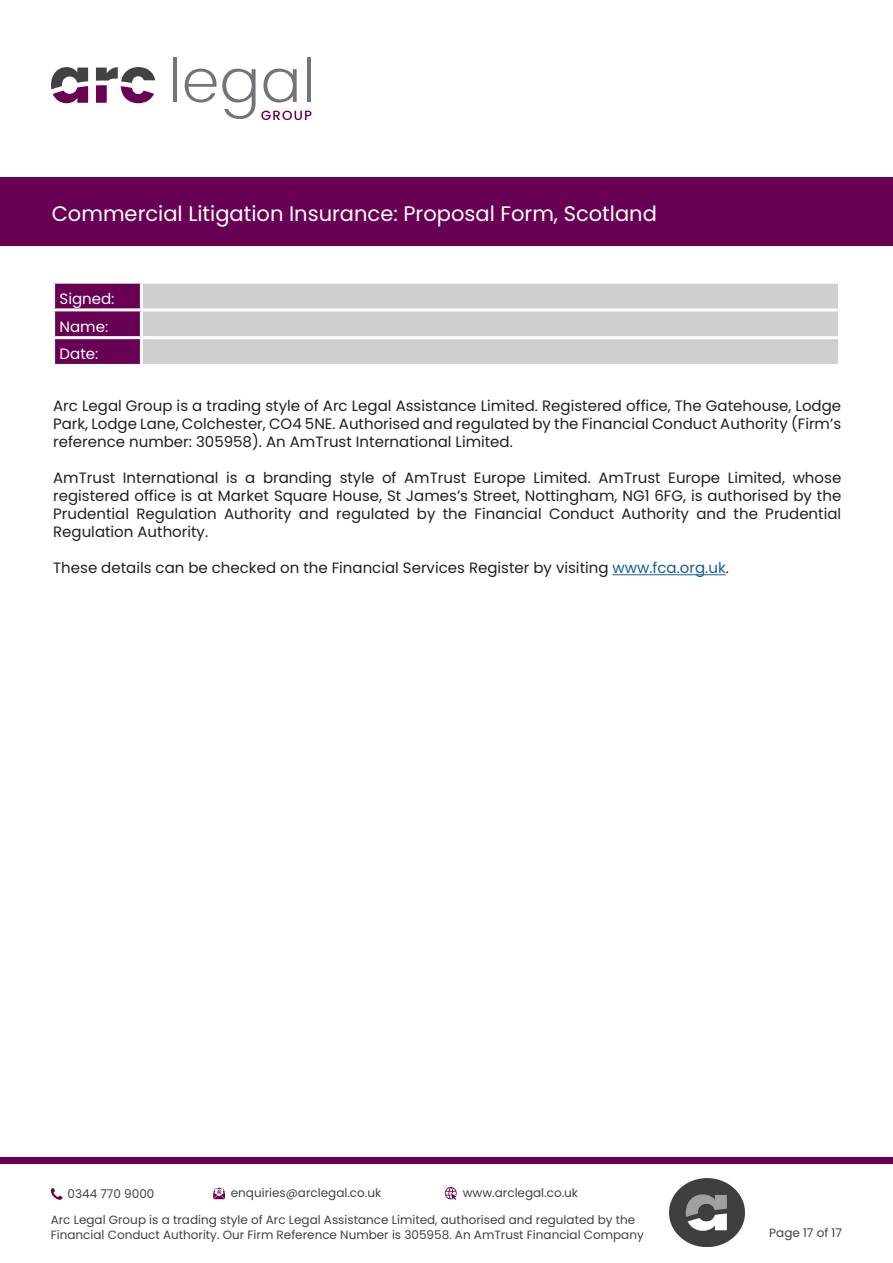
<style>
.page{position:relative;width:893px;height:1263px;background:#fff}
.page>*{position:absolute;margin:0;border:0;box-sizing:border-box;transform-origin:0 0}
.t1{font:21px "Poppins";color:#fff}
.t2{font:15px/18px "Poppins";color:#231f20;text-align:justify}
.t3{font:15px "Poppins";color:#fff}
.t4{font:12px/15px "Poppins";color:#414243}
.t5{font:12px "Poppins";color:#3f3f3e}
.s1{color:#175d9e}
</style>
<div class="page">
<div style="left:0;top:178px;width:893px;height:68px;background:#680054"></div>
<svg style="left:51px;top:67px;width:37px;height:36px"></svg>
<svg style="left:96px;top:67px;width:59px;height:36px"></svg>
<hr style="left:173px;top:57px;width:4px;height:45px;background:#737477">
<svg style="left:185px;top:69px;width:126px;height:51px"></svg>
<hr style="left:307px;top:57px;width:4px;height:45px;background:#737477">
<hr style="left:613px;top:574px;width:113px;height:1px;background:#175d9e">
<div style="left:0;top:1157px;width:893px;height:7px;background:#680054"></div>
<svg style="left:51px;top:1188px;width:12px;height:12px"></svg>
<svg style="left:213px;top:1187px;width:12px;height:12px"></svg>
<img style="left:669px;top:1179px;width:76px;height:68px">
<div style="left:55px;top:284px;width:85px;height:52px;background:#680054"></div>
<div style="left:143px;top:284px;width:695px;height:80px;background:#cfcfcf"></div>
<div style="left:54px;top:338px;width:87px;height:27px;background:#680054"></div>
<hr style="left:52px;top:308px;width:89px;height:3px;background:#fff">
<hr style="left:141px;top:308px;width:700px;height:3px;background:#fff">
<hr style="left:52px;top:336px;width:89px;height:3px;background:#fff">
<hr style="left:52px;top:339px;width:3px;height:25px;background:#fff">
<hr style="left:141px;top:336px;width:700px;height:3px;background:#fff">
<hr style="left:140px;top:339px;width:3px;height:25px;background:#fff">
<hr style="left:52px;top:364px;width:89px;height:3px;background:#fff">
<svg style="left:445px;top:1187px;width:12px;height:13px"></svg>
<p class="t1" style="left:52px;top:202px;width:607px">Commercial Litigation Insurance: Proposal Form, Scotland</p>
<p class="t3" style="left:60px;top:290px;width:56px">Signed:</p>
<p class="t3" style="left:60px;top:318px;width:50px">Name:</p>
<p class="t3" style="left:60px;top:345px;width:40px">Date:</p>
<p class="t2" style="left:53px;top:397px;width:789px">Arc Legal Group is a trading style of Arc Legal Assistance Limited. Registered office, The Gatehouse, Lodge Park, Lodge Lane, Colchester, CO4 5NE. Authorised and regulated by the Financial Conduct Authority (Firm’s reference number: 305958). An AmTrust International Limited.</p>
<p class="t2" style="left:53px;top:469px;width:790px">AmTrust International is a branding style of AmTrust Europe Limited. AmTrust Europe Limited, whose registered office is at Market Square House, St James’s Street, Nottingham, NG1 6FG, is authorised by the Prudential Regulation Authority and regulated by the Financial Conduct Authority and the Prudential Regulation Authority.</p>
<p class="t2" style="left:53px;top:559px;width:677px">These details can be checked on the Financial Services Register by visiting <span class="s1">www.fca.org.uk</span>.</p>
<p class="t4" style="left:68px;top:1186px;width:88px">0344 770 9000</p>
<p class="t4" style="left:231px;top:1186px;width:152px">enquiries@arclegal.co.uk</p>
<p class="t4" style="left:463px;top:1186px;width:117px">www.arclegal.co.uk</p>
<p class="t4" style="left:51px;top:1213px;width:595px">Arc Legal Group is a trading style of Arc Legal Assistance Limited, authorised and regulated by the<br>Financial Conduct Authority. Our Firm Reference Number is 305958. An AmTrust Financial Company</p>
<p class="t5" style="left:769px;top:1226px;width:74px">Page 17 of 17</p>
</div>
